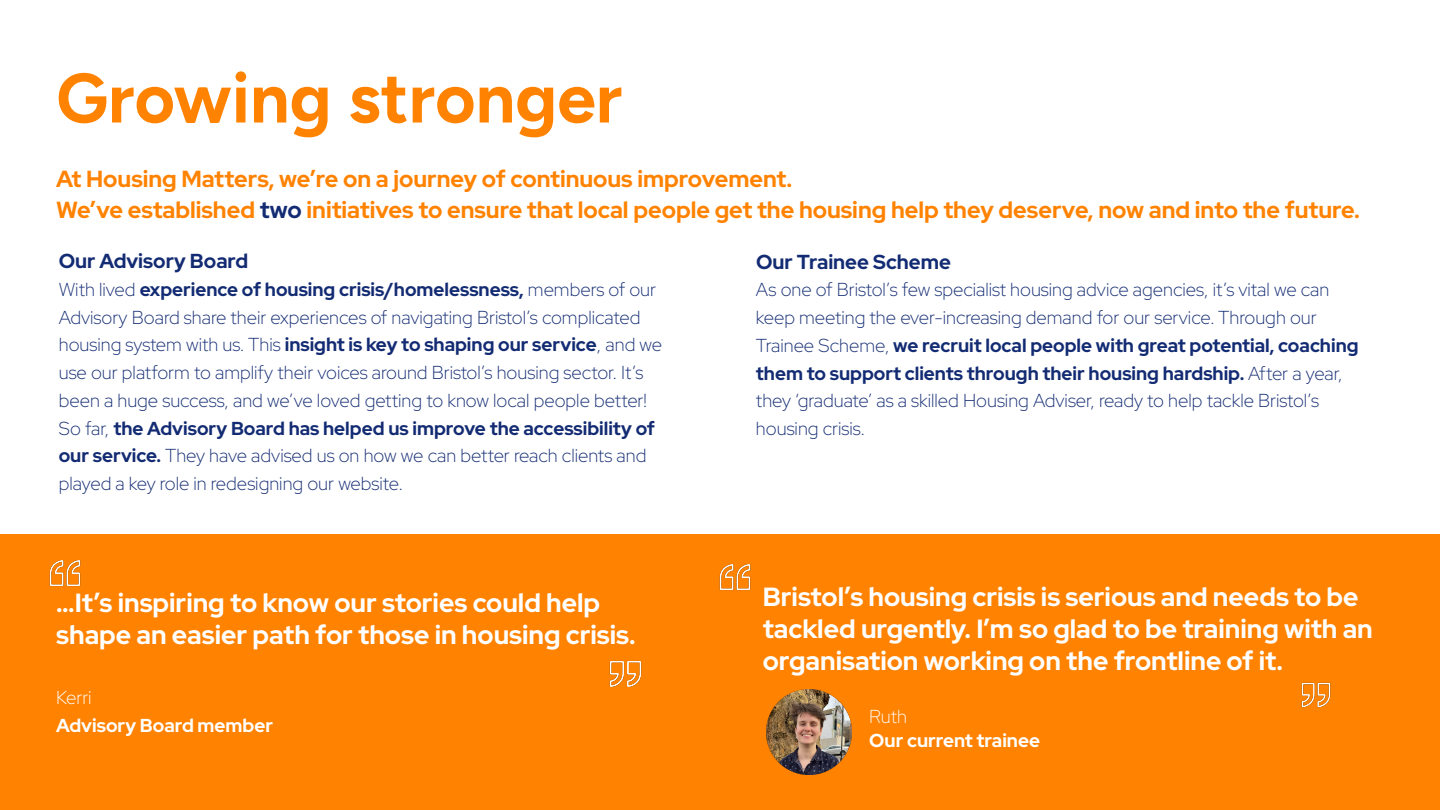
<style>
.page{position:relative;width:1440px;height:810px;background:#fff}
.page>*{position:absolute;margin:0;border:0;box-sizing:border-box;transform-origin:0 0}
.t1{font:300 69.75px "Figtree";color:#ff8200}
.t2{font:300 26.25px/32.2px "Red Hat Display";color:#fff}
.t3{font:300 23.25px/30.8px "Red Hat Display";color:#ff8200}
.t4{font:300 20.25px "Red Hat Display";color:#132b73}
.t5{font:300 18.75px/27.8px "Red Hat Display";color:#132b73}
.t6{font:300 18.75px/24px "Red Hat Display";color:#fff}
.s1{color:#132b73}
</style>
<div class="page">
<div style="left:0;top:535px;width:1440px;height:275px;background:#ff8200"></div>
<img style="left:50px;top:560px;width:31px;height:27px">
<img style="left:610px;top:660px;width:31px;height:27px">
<img style="left:719px;top:564px;width:32px;height:27px">
<img style="left:1302px;top:682px;width:29px;height:26px">
<img style="left:767px;top:689px;width:85px;height:85px">
<h1 class="t1" style="left:56px;top:59px;width:568px">Growing stronger</h1>
<p class="t3" style="left:56px;top:163px;width:1305px">At Housing Matters, we’re on a journey of continuous improvement.<br>We’ve established <span class="s1">two</span> initiatives to ensure that local people get the housing help they deserve, now and into the future.</p>
<p class="t4" style="left:59px;top:248px;width:191px">Our Advisory Board</p>
<p class="t5" style="left:59px;top:275px;width:605px">With lived experience of housing crisis/homelessness, members of our Advisory Board share their experiences of navigating Bristol’s complicated housing system with us. This insight is key to shaping our service, and we use our platform to amplify their voices around Bristol’s housing sector. It’s been a huge success, and we’ve loved getting to know local people better!<br>So far, the Advisory Board has helped us improve the accessibility of our service. They have advised us on how we can better reach clients and played a key role in redesigning our website.</p>
<h2 class="t2" style="left:56px;top:586px;width:581px">…It’s inspiring to know our stories could help shape an easier path for those in housing crisis.</h2>
<p class="t6" style="left:56px;top:683px;width:218px;line-height:27.8px">Kerri<br>Advisory Board member</p>
<p class="t4" style="left:756px;top:248px;width:197px">Our Trainee Scheme</p>
<p class="t5" style="left:756px;top:276px;width:604px">As one of Bristol’s few specialist housing advice agencies, it’s vital we can keep meeting the ever-increasing demand for our service. Through our Trainee Scheme, we recruit local people with great potential, coaching them to support clients through their housing hardship. After a year, they ‘graduate’ as a skilled Housing Adviser, ready to help tackle Bristol’s housing crisis.</p>
<h2 class="t2" style="left:763px;top:580px;width:612px">Bristol’s housing crisis is serious and needs to be tackled urgently. I’m so glad to be training with an organisation working on the frontline of it.</h2>
<p class="t6" style="left:869px;top:704px;width:172px">Ruth<br>Our current trainee</p>
</div>
